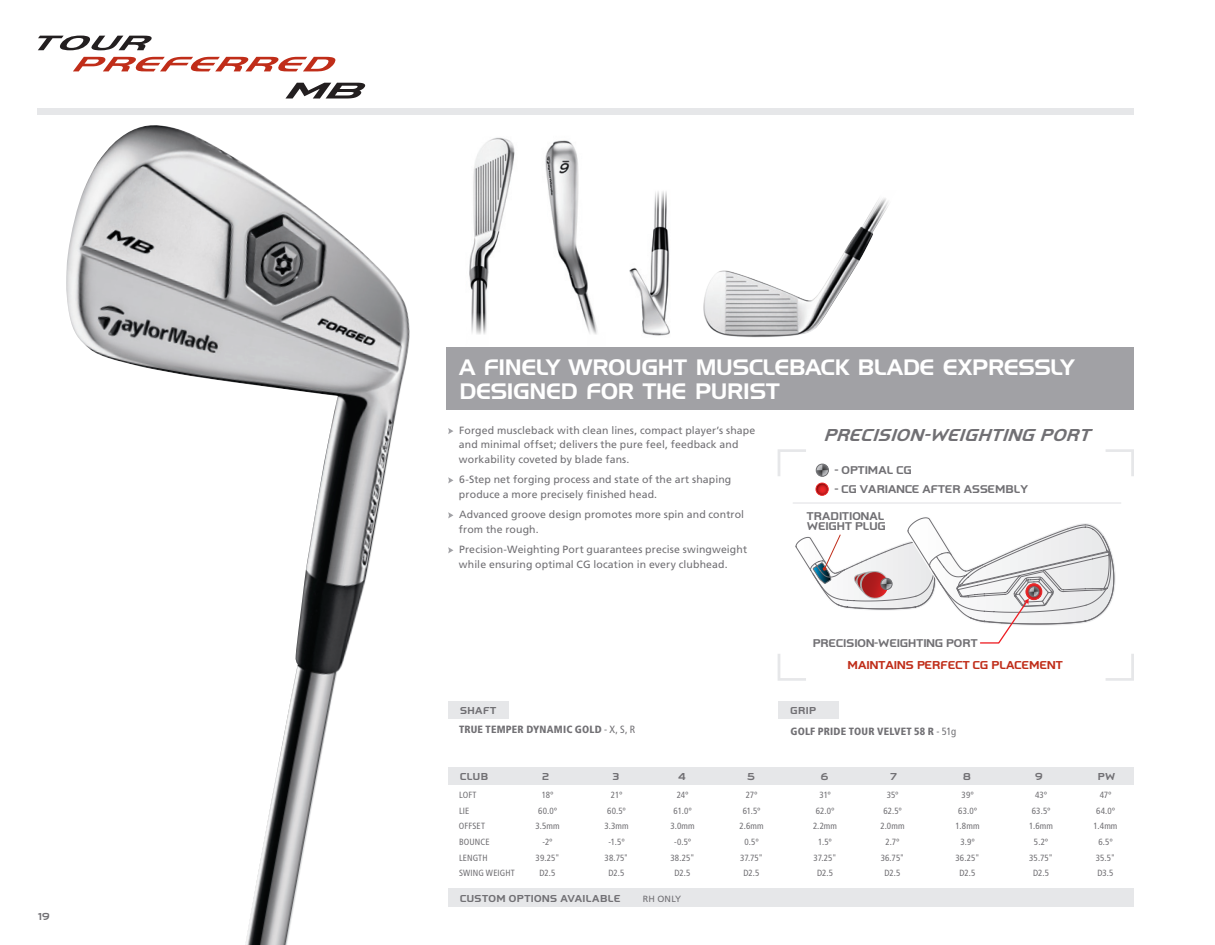
<style>
.page{position:relative;width:1215px;height:945px;background:#fff}
.page>*{position:absolute;margin:0;border:0;box-sizing:border-box;transform-origin:0 0}
.t1{font:21.75px/24px "Handel Gothic BT";letter-spacing:-.01em;color:#fff}
.t2{font:italic 18px "ALBATROSSMEDIUM";color:#717074}
.t3{font:12px "ALBATROSSMEDIUM";letter-spacing:.01em;color:#c02d19}
.t4{font:11.7px/10.5px "ALBATROSSMEDIUM";letter-spacing:.01em;color:#717074}
.t5{font:10.5px/14.2px "Frutiger";letter-spacing:.01em;color:#717074}
.t6{font:900 condensed 10.5px "Frutiger";letter-spacing:.02em;color:#717074}
.t7{font:10.5px "ALBATROSSMEDIUM";letter-spacing:.04em;color:#717074}
.t8{font:condensed 9px "Frutiger";letter-spacing:.01em;color:#717074}
.t9{font:9px "Frutiger";color:#717074}
.s1{font-weight:400}
</style>
<div class="page">
<img style="left:66px;top:125px;width:344px;height:820px">
<img style="left:469px;top:137px;width:46px;height:198px">
<img style="left:629px;top:191px;width:41px;height:145px">
<img style="left:545px;top:140px;width:52px;height:195px">
<img style="left:703px;top:198px;width:186px;height:140px">
<div style="left:448px;top:768px;width:686px;height:17px;background:#e6e7e9"></div>
<div style="left:448px;top:888px;width:686px;height:19px;background:#e6e7e9"></div>
<div style="left:448px;top:702px;width:61px;height:17px;background:#e6e7e9"></div>
<div style="left:779px;top:702px;width:60px;height:17px;background:#e6e7e9"></div>
<svg style="left:448px;top:428px;width:5px;height:6px"></svg>
<svg style="left:448px;top:477px;width:5px;height:6px"></svg>
<svg style="left:448px;top:512px;width:5px;height:6px"></svg>
<svg style="left:448px;top:547px;width:5px;height:6px"></svg>
<div style="left:446px;top:347px;width:688px;height:63px;background:#a1a1a5"></div>
<div style="left:38px;top:109px;width:1096px;height:6px;background:#e6e7e9"></div>
<svg style="left:38px;top:36px;width:114px;height:14px"></svg>
<svg style="left:73px;top:57px;width:263px;height:14px"></svg>
<svg style="left:285px;top:83px;width:80px;height:16px"></svg>
<svg style="left:778px;top:449px;width:356px;height:232px"></svg>
<p class="t7" style="left:38px;top:910px;width:13px">19</p>
<h1 class="t1" style="left:460px;top:355px;width:616px">A FINELY WROUGHT MUSCLEBACK BLADE EXPRESSLY<br>DESIGNED FOR THE PURIST</h1>
<p class="t5" style="left:459px;top:423px;width:298px">Forged muscleback with clean lines, compact player’s shape and minimal offset; delivers the pure feel, feedback and workability coveted by blade fans.</p>
<p class="t5" style="left:459px;top:473px;width:274px">6-Step net forging process and state of the art shaping produce a more precisely finished head.</p>
<p class="t5" style="left:459px;top:508px;width:287px">Advanced groove design promotes more spin and control from the rough.</p>
<p class="t5" style="left:459px;top:543px;width:290px">Precision-Weighting Port guarantees precise swingweight while ensuring optimal CG location in every clubhead.</p>
<h2 class="t2" style="left:823px;top:424px;width:274px">PRECISION-WEIGHTING PORT</h2>
<p class="t4" style="left:835px;top:464px;width:78px">- OPTIMAL CG</p>
<p class="t4" style="left:835px;top:484px;width:195px">- CG VARIANCE AFTER ASSEMBLY</p>
<p class="t4" style="left:807px;top:511px;width:80px">TRADITIONAL<br>WEIGHT PLUG</p>
<p class="t4" style="left:813px;top:638px;width:166px">PRECISION-WEIGHTING PORT</p>
<p class="t3" style="left:847px;top:658px;width:217px">MAINTAINS PERFECT CG PLACEMENT</p>
<p class="t7" style="left:460px;top:705px;width:38px">SHAFT</p>
<p class="t7" style="left:791px;top:705px;width:27px">GRIP</p>
<p class="t6" style="left:459px;top:723px;width:178px">TRUE TEMPER DYNAMIC GOLD <span class="s1">- X, S, R</span></p>
<p class="t6" style="left:791px;top:725px;width:167px">GOLF PRIDE TOUR VELVET 58 R <span class="s1">- 51g</span></p>
<p class="t7" style="left:460px;top:770px;width:29px">CLUB</p>
<p class="t7" style="left:542px;top:770px;width:9px">2</p>
<p class="t7" style="left:612px;top:770px;width:9px">3</p>
<p class="t7" style="left:678px;top:770px;width:9px">4</p>
<p class="t7" style="left:747px;top:770px;width:10px">5</p>
<p class="t7" style="left:821px;top:770px;width:9px">6</p>
<p class="t7" style="left:890px;top:770px;width:9px">7</p>
<p class="t7" style="left:963px;top:770px;width:9px">8</p>
<p class="t7" style="left:1035px;top:770px;width:9px">9</p>
<p class="t7" style="left:1098px;top:770px;width:19px">PW</p>
<p class="t8" style="left:459px;top:790px;width:19px">LOFT</p>
<p class="t8" style="left:542px;top:790px;width:13px">18º</p>
<p class="t8" style="left:611px;top:790px;width:13px">21º</p>
<p class="t8" style="left:677px;top:790px;width:13px">24º</p>
<p class="t8" style="left:746px;top:790px;width:13px">27º</p>
<p class="t8" style="left:819px;top:790px;width:13px">31º</p>
<p class="t8" style="left:887px;top:790px;width:13px">35º</p>
<p class="t8" style="left:962px;top:790px;width:13px">39º</p>
<p class="t8" style="left:1035px;top:790px;width:13px">43º</p>
<p class="t8" style="left:1100px;top:790px;width:13px">47º</p>
<p class="t8" style="left:459px;top:805px;width:12px">LIE</p>
<p class="t8" style="left:538px;top:805px;width:20px">60.0º</p>
<p class="t8" style="left:607px;top:805px;width:20px">60.5º</p>
<p class="t8" style="left:674px;top:805px;width:19px">61.0º</p>
<p class="t8" style="left:743px;top:805px;width:19px">61.5º</p>
<p class="t8" style="left:816px;top:805px;width:20px">62.0º</p>
<p class="t8" style="left:883px;top:805px;width:20px">62.5º</p>
<p class="t8" style="left:958px;top:805px;width:20px">63.0º</p>
<p class="t8" style="left:1032px;top:805px;width:20px">63.5º</p>
<p class="t8" style="left:1096px;top:805px;width:20px">64.0º</p>
<p class="t8" style="left:459px;top:821px;width:28px">OFFSET</p>
<p class="t8" style="left:535px;top:821px;width:26px">3.5mm</p>
<p class="t8" style="left:604px;top:821px;width:26px">3.3mm</p>
<p class="t8" style="left:670px;top:821px;width:26px">3.0mm</p>
<p class="t8" style="left:739px;top:821px;width:26px">2.6mm</p>
<p class="t8" style="left:813px;top:821px;width:26px">2.2mm</p>
<p class="t8" style="left:880px;top:821px;width:26px">2.0mm</p>
<p class="t8" style="left:956px;top:821px;width:25px">1.8mm</p>
<p class="t8" style="left:1029px;top:821px;width:25px">1.6mm</p>
<p class="t8" style="left:1094px;top:821px;width:25px">1.4mm</p>
<p class="t8" style="left:459px;top:837px;width:32px">BOUNCE</p>
<p class="t8" style="left:543px;top:837px;width:11px">-2º</p>
<p class="t8" style="left:609px;top:837px;width:17px">-1.5º</p>
<p class="t8" style="left:674px;top:837px;width:18px">-0.5º</p>
<p class="t8" style="left:745px;top:837px;width:15px">0.5º</p>
<p class="t8" style="left:818px;top:837px;width:15px">1.5º</p>
<p class="t8" style="left:886px;top:837px;width:15px">2.7º</p>
<p class="t8" style="left:961px;top:837px;width:16px">3.9º</p>
<p class="t8" style="left:1034px;top:837px;width:16px">5.2º</p>
<p class="t8" style="left:1099px;top:837px;width:16px">6.5º</p>
<p class="t8" style="left:459px;top:852px;width:30px">LENGTH</p>
<p class="t8" style="left:536px;top:852px;width:25px">39.25"</p>
<p class="t8" style="left:605px;top:852px;width:25px">38.75"</p>
<p class="t8" style="left:670px;top:852px;width:26px">38.25"</p>
<p class="t8" style="left:740px;top:852px;width:24px">37.75"</p>
<p class="t8" style="left:813px;top:852px;width:25px">37.25"</p>
<p class="t8" style="left:881px;top:852px;width:25px">36.75"</p>
<p class="t8" style="left:956px;top:852px;width:26px">36.25"</p>
<p class="t8" style="left:1029px;top:852px;width:25px">35.75"</p>
<p class="t8" style="left:1096px;top:852px;width:21px">35.5"</p>
<p class="t8" style="left:459px;top:868px;width:57px">SWING WEIGHT</p>
<p class="t8" style="left:540px;top:868px;width:18px">D2.5</p>
<p class="t8" style="left:609px;top:868px;width:18px">D2.5</p>
<p class="t8" style="left:675px;top:868px;width:18px">D2.5</p>
<p class="t8" style="left:744px;top:868px;width:18px">D2.5</p>
<p class="t8" style="left:817px;top:868px;width:18px">D2.5</p>
<p class="t8" style="left:885px;top:868px;width:18px">D2.5</p>
<p class="t8" style="left:960px;top:868px;width:18px">D2.5</p>
<p class="t8" style="left:1033px;top:868px;width:18px">D2.5</p>
<p class="t8" style="left:1097px;top:868px;width:18px">D3.5</p>
<p class="t9" style="left:643px;top:893px;width:40px">RH ONLY</p>
<p class="t7" style="left:460px;top:892px;width:162px">CUSTOM OPTIONS AVAILABLE</p>
</div>
